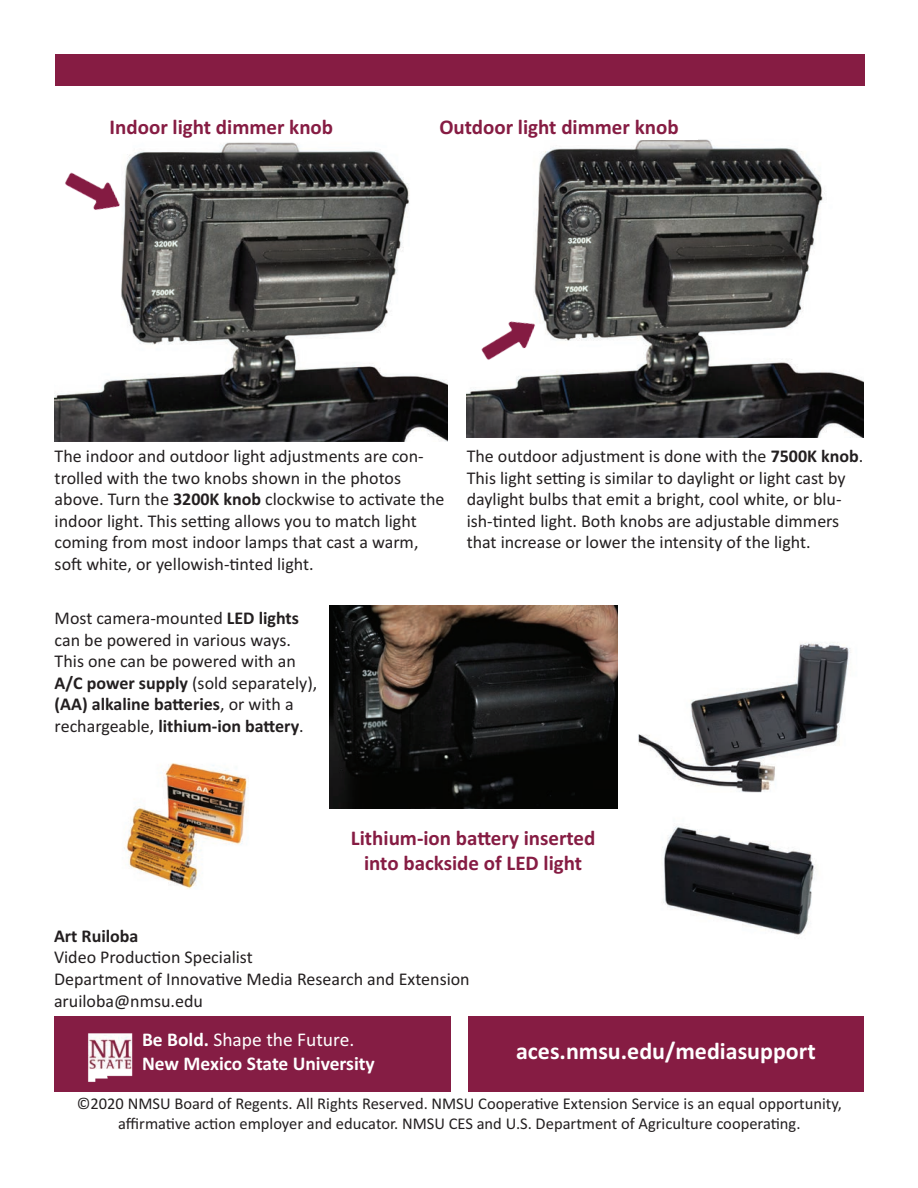
<style>
.page{position:relative;width:918px;height:1188px;background:#fff}
.page>*{position:absolute;margin:0;border:0;box-sizing:border-box;transform-origin:0 0}
.t1{font:700 24px "Calibri";color:#fff}
.t2{font:700 21px/25.2px "Calibri";color:#861c43;text-align:center}
.t3{font:700 19.5px/23.4px "Calibri";color:#fff}
.t4{font:18px/21.6px "Calibri";color:#231f20}
.t5{font:700 18px "Calibri";color:#231f20}
.t6{font:16.5px/19.8px "Calibri";color:#231f20;text-align:center}
.s1{font-weight:700}
.s2{font-weight:400}
</style>
<div class="page">
<img style="left:466px;top:139px;width:397px;height:299px">
<div style="left:55px;top:54px;width:810px;height:31px;background:#861c43"></div>
<img style="left:54px;top:142px;width:394px;height:299px">
<img style="left:466px;top:304px;width:84px;height:83px">
<div style="left:420px;top:113px;width:278px;height:27px;background:#fff"></div>
<img style="left:55px;top:149px;width:87px;height:86px">
<img style="left:124px;top:763px;width:124px;height:126px">
<img style="left:617px;top:608px;width:234px;height:194px">
<img style="left:617px;top:808px;width:199px;height:127px">
<img style="left:329px;top:605px;width:288px;height:203px">
<div style="left:54px;top:1016px;width:397px;height:75px;background:#851d44"></div>
<div style="left:468px;top:1016px;width:396px;height:75px;background:#861c43"></div>
<img style="left:76px;top:1033px;width:59px;height:59px">
<p class="t2" style="left:110px;top:113px;width:225px">Indoor light dimmer knob</p>
<p class="t2" style="left:439px;top:113px;width:241px">Outdoor light dimmer knob</p>
<p class="t4" style="left:55px;top:445px;width:391px">The indoor and outdoor light adjustments are con&shy;trolled with the two knobs shown in the photos above. Turn the <span class="s1">3200K knob</span> clockwise to activate the indoor light. This setting allows you to match light coming from most indoor lamps that cast a warm, soft white, or yellowish-tinted light.</p>
<p class="t4" style="left:55px;top:607px;width:264px">Most camera-mounted <span class="s1">LED lights </span>can be powered in various ways.<br>This one can be powered with an <span class="s1">A/C power supply</span> (sold separately), <span class="s1">(AA) alkaline batteries</span>, or with a rechargeable, <span class="s1">lithium-ion battery</span>.</p>
<p class="t4" style="left:467px;top:445px;width:398px">The outdoor adjustment is done with the <span class="s1">7500K knob</span>.<br>This light setting is similar to daylight or light cast by daylight bulbs that emit a bright, cool white, or blu&shy;ish-tinted light. Both knobs are adjustable dimmers that increase or lower the intensity of the light.</p>
<p class="t2" style="left:351px;top:825px;width:246px">Lithium-ion battery inserted into backside of LED light</p>
<p class="t5" style="left:54px;top:923px;width:86px">Art Ruiloba</p>
<p class="t4" style="left:54px;top:946px;width:417px">Video Production Specialist<br>Department of Innovative Media Research and Extension aruiloba@nmsu.edu</p>
<p class="t3" style="left:142px;top:1027px;width:234px">Be Bold. <span class="s2">Shape the Future.<br></span>New Mexico State University</p>
<h1 class="t1" style="left:516px;top:1034px;width:301px">aces.nmsu.edu/mediasupport</h1>
<p class="t6" style="left:77px;top:1093px;width:767px">©2020 NMSU Board of Regents. All Rights Reserved. NMSU Cooperative Extension Service is an equal opportunity, affirmative action employer and educator. NMSU CES and U.S. Department of Agriculture cooperating.</p>
</div>
